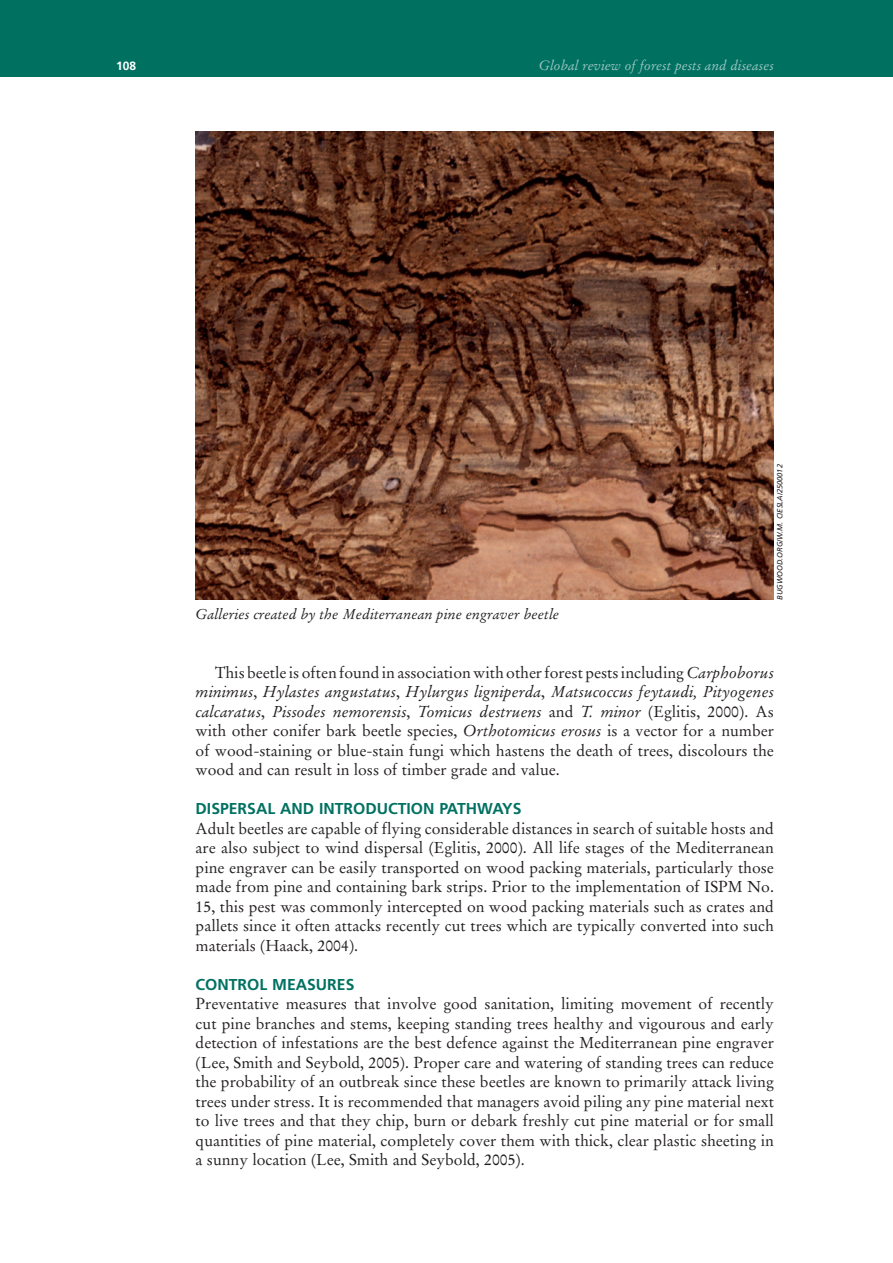
<style>
.page{position:relative;width:893px;height:1263px;background:#fff}
.page>*{position:absolute;margin:0;border:0;box-sizing:border-box;transform-origin:0 0}
.t1{font:15.75px/19.5px "Stempel Garamond LT Std";color:#231f20;text-align:justify}
.t2{font:700 15.75px "Frutiger LT Std";color:#007161}
.t3{font:italic 14.25px "Stempel Garamond LT Std";color:#231f20}
.t4{font:italic 13.5px "Stempel Garamond LT Std";color:#9dc6c2}
.t5{font:700 12px "Frutiger LT Std";color:#fff}
.t6{font:italic 7.5px "Frutiger LT Std";color:#231f20}
.s1{font-style:italic}
</style>
<div class="page">
<div style="left:0;top:0;width:893px;height:77px;background:#007161"></div>
<img style="left:196px;top:132px;width:578px;height:468px">
<p class="t5" style="left:116px;top:61px;width:22px">108</p>
<p class="t4" style="left:539px;top:60px;width:236px">Global review of forest pests and diseases</p>
<p class="t3" style="left:196px;top:608px;width:365px">Galleries created by the Mediterranean pine engraver beetle</p>
<p class="t6" style="left:777px;top:600px;width:137px;rotate:-90deg">BUGWOOD.ORG/W.M. CIESLA/2500012</p>
<p class="t1" style="left:196px;top:664px;width:580px;text-indent:19px">This beetle is often found in association with other forest pests including <span class="s1">Carphoborus minimus</span>, <span class="s1">Hylastes angustatus</span>, <span class="s1">Hylurgus ligniperda</span>, <span class="s1">Matsucoccus feytaudi, Pityogenes calcaratus</span>, <span class="s1">Pissodes nemorensis</span>, <span class="s1">Tomicus destruens</span> and <span class="s1">T. minor</span> (Eglitis, 2000). As with other conifer bark beetle species, <span class="s1">Orthotomicus erosus</span> is a vector for a number of wood-staining or blue-stain fungi which hastens the death of trees, discolours the wood and can result in loss of timber grade and value.</p>
<p class="t2" style="left:196px;top:803px;width:327px">DISPERSAL AND INTRODUCTION PATHWAYS</p>
<p class="t1" style="left:196px;top:820px;width:580px">Adult beetles are capable of flying considerable distances in search of suitable hosts and are also subject to wind dispersal (Eglitis, 2000). All life stages of the Mediterranean pine engraver can be easily transported on wood packing materials, particularly those made from pine and containing bark strips. Prior to the implementation of ISPM No.<br>15, this pest was commonly intercepted on wood packing materials such as crates and pallets since it often attacks recently cut trees which are typically converted into such materials (Haack, 2004).</p>
<p class="t2" style="left:196px;top:978px;width:160px">CONTROL MEASURES</p>
<p class="t1" style="left:196px;top:996px;width:580px">Preventative measures that involve good sanitation, limiting movement of recently cut pine branches and stems, keeping standing trees healthy and vigourous and early detection of infestations are the best defence against the Mediterranean pine engraver (Lee, Smith and Seybold, 2005). Proper care and watering of standing trees can reduce the probability of an outbreak since these beetles are known to primarily attack living trees under stress. It is recommended that managers avoid piling any pine material next to live trees and that they chip, burn or debark freshly cut pine material or for small quantities of pine material, completely cover them with thick, clear plastic sheeting in a sunny location (Lee, Smith and Seybold, 2005).</p>
</div>
